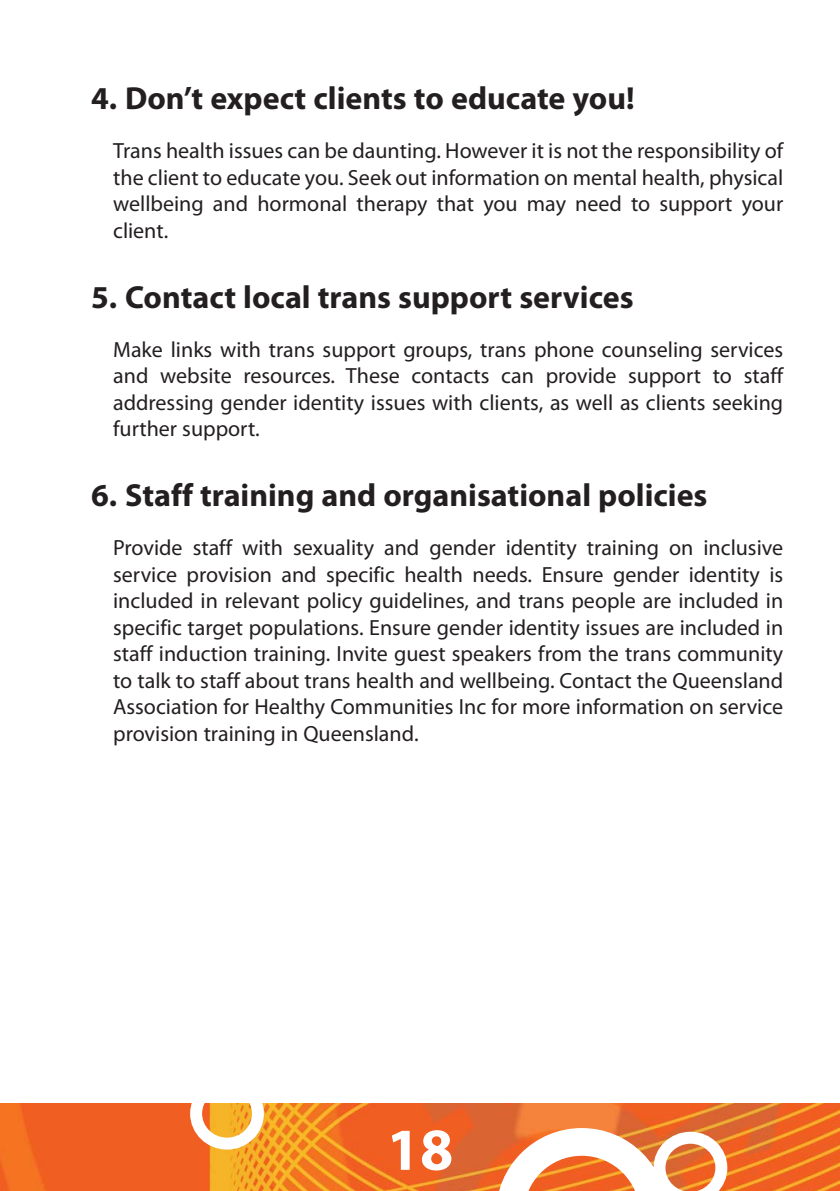
<style>
.page{position:relative;width:840px;height:1191px;background:#fff}
.page>*{position:absolute;margin:0;border:0;box-sizing:border-box;transform-origin:0 0}
.t1{font:700 60px "Myriad Pro";color:#fff}
.t2{font:700 32px "Myriad Pro";color:#231f20}
.t3{font:22px/26.6px "Myriad Pro";color:#231f20;text-align:justify}
</style>
<div class="page">
<img style="left:0;top:1103px;width:839px;height:88px">
<div style="left:190px;top:1077px;width:74px;height:72px;border:12px solid #fff;border-radius:50%"></div>
<svg style="left:495px;top:1128px;width:232px;height:63px"></svg>
<h2 class="t2" style="left:91px;top:86px;width:544px">4. Don’t expect clients to educate you!</h2>
<p class="t3" style="left:113px;top:139px;width:671px">Trans health issues can be daunting. However it is not the responsibility of the client to educate you. Seek out information on mental health, physical wellbeing and hormonal therapy that you may need to support your client.</p>
<h2 class="t2" style="left:91px;top:285px;width:543px">5. Contact local trans support services</h2>
<p class="t3" style="left:113px;top:337px;width:671px">Make links with trans support groups, trans phone counseling services and website resources. These contacts can provide support to staff addressing gender identity issues with clients, as well as clients seeking further support.</p>
<h2 class="t2" style="left:91px;top:483px;width:617px">6. Staff training and organisational policies</h2>
<p class="t3" style="left:113px;top:536px;width:671px">Provide staff with sexuality and gender identity training on inclusive service provision and specific health needs. Ensure gender identity is included in relevant policy guidelines, and trans people are included in specific target populations. Ensure gender identity issues are included in staff induction training. Invite guest speakers from the trans community to talk to staff about trans health and wellbeing. Contact the Queensland Association for Healthy Communities Inc for more information on service provision training in Queensland.</p>
<h1 class="t1" style="left:386px;top:1126px;width:68px">18</h1>
</div>
